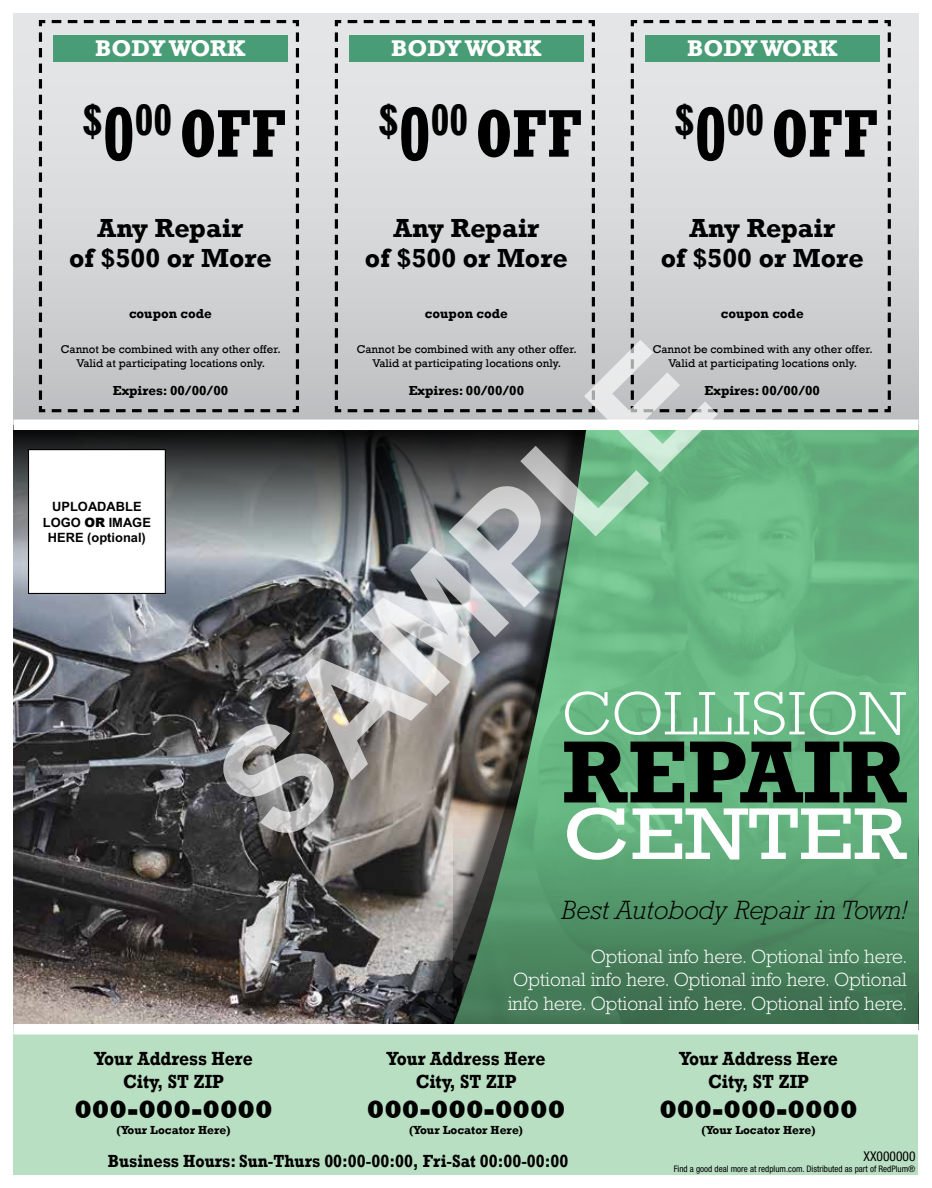
<style>
.page{position:relative;width:932px;height:1188px;background:#fff}
.page>*{position:absolute;margin:0;border:0;box-sizing:border-box;transform-origin:0 0}
.t1{font:700 150px "Arial";color:rgb(255 255 255/.65)}
.t2{font:700 89.7px "Rockwell";color:#000}
.t3{font:74.4px "Rockwell";color:#fff;scale:1.18 1}
.t4{font:300 62.25px "Rockwell Std";color:#fff;scale:1.08 1}
.t5{font:700 condensed 43.65px "Rockwell";color:#000}
.t6{font:700 26.85px/30.8px "Rockwell";color:#000;text-align:center}
.t7{font:italic 300 26.85px "Rockwell";color:#000}
.t8{font:800 25.5px "Rockwell";color:#000}
.t9{font:700 23.4px "Rockwell";color:#fff}
.t10{font:300 19.5px/23.4px "Rockwell Std";color:#fff;text-align:justify}
.t11{font:700 19.5px/22.6px "Rockwell";color:#000;text-align:center;scale:.9 1}
.t12{font:700 18px "Rockwell";color:#000;scale:.9 1}
.t13{font:condensed 13.5px "Helvetica Neue LT Std";color:#000}
.t14{font:700 13.35px "Rockwell";color:#000}
.t15{font:700 12.9px/15.5px "Arial";color:#000;text-align:center}
.t16{font:700 12px "Rockwell";color:#000}
.t17{font:11.55px/13.8px "Rockwell";color:#000;text-align:center}
.t18{font:condensed 9px "Helvetica Neue LT Std";color:#000}
.s1{font-size:75px}
.s2{font-size:66.15px}
.s3{font-weight:900}
</style>
<div class="page">
<img style="left:14px;top:583px;width:383px;height:441px">
<svg style="left:14px;top:430px;width:383px;height:153px;background:#63676a"></svg>
<div style="left:397px;top:417px;width:514px;height:621px;background:#000;opacity:.75"></div>
<svg style="left:419px;top:430px;width:33px;height:594px;background:#807f7e"></svg>
<img style="left:452px;top:430px;width:466px;height:594px">
<div style="left:14px;top:14px;width:904px;height:411px;background:linear-gradient(to bottom,#eaebec,#c0c2c5)"></div>
<div style="left:14px;top:1029px;width:904px;height:145px;background:#b9dfc2"></div>
<div style="left:14px;top:1024px;width:904px;height:11px;background:#fff"></div>
<div style="left:14px;top:420px;width:904px;height:10px;background:#fff"></div>
<svg style="left:37px;top:18px;width:263px;height:396px;background:#cfd1d2"></svg>
<svg style="left:333px;top:18px;width:263px;height:396px;background:#cfd1d2"></svg>
<svg style="left:629px;top:18px;width:263px;height:396px;background:#cfd1d2"></svg>
<svg style="left:453px;top:782px;width:465px;height:242px;background:#539068"></svg>
<div style="left:53px;top:35px;width:235px;height:27px;background:#499d76"></div>
<div style="left:349px;top:35px;width:234px;height:27px;background:#499d76"></div>
<div style="left:645px;top:35px;width:234px;height:27px;background:#499d76"></div>
<div style="left:29px;top:450px;width:136px;height:143px;background:#fff"></div>
<div style="left:28px;top:449px;width:138px;height:145px;border:1px solid #000"></div>
<h3 class="t9" style="left:95px;top:34px;width:152px">BODY WORK</h3>
<h3 class="t5" style="left:82px;top:94px;width:206px">$<span class="s1">0</span>00 <span class="s2">OFF</span></h3>
<h3 class="t6" style="left:69px;top:212px;width:204px">Any Repair<br>of $500 or More</h3>
<h3 class="t9" style="left:391px;top:34px;width:152px">BODY WORK</h3>
<h3 class="t5" style="left:378px;top:94px;width:206px">$<span class="s1">0</span>00 <span class="s2">OFF</span></h3>
<h3 class="t6" style="left:365px;top:212px;width:204px">Any Repair<br>of $500 or More</h3>
<h3 class="t9" style="left:687px;top:34px;width:152px">BODY WORK</h3>
<h3 class="t5" style="left:674px;top:94px;width:206px">$<span class="s1">0</span>00 <span class="s2">OFF</span></h3>
<h3 class="t6" style="left:661px;top:212px;width:204px">Any Repair<br>of $500 or More</h3>
<p class="t14" style="left:129px;top:305px;width:84px">coupon code</p>
<p class="t17" style="left:61px;top:343px;width:221px">Cannot be combined with any other offer.<br>Valid at participating locations only.</p>
<p class="t14" style="left:113px;top:382px;width:117px">Expires: 00/00/00</p>
<p class="t14" style="left:425px;top:305px;width:84px">coupon code</p>
<p class="t17" style="left:357px;top:343px;width:221px">Cannot be combined with any other offer.<br>Valid at participating locations only.</p>
<p class="t14" style="left:408px;top:382px;width:117px">Expires: 00/00/00</p>
<p class="t14" style="left:721px;top:305px;width:84px">coupon code</p>
<p class="t17" style="left:652px;top:343px;width:221px">Cannot be combined with any other offer.<br>Valid at participating locations only.</p>
<p class="t14" style="left:704px;top:382px;width:117px">Expires: 00/00/00</p>
<h1 class="t1" style="left:174px;top:744px;width:627px;rotate:-45deg">SAMPLE</h1>
<p class="t15" style="left:43px;top:499px;width:109px">UPLOADABLE<br>LOGO <span class="s3">OR</span> IMAGE<br>HERE (optional)</p>
<h3 class="t4" style="left:561px;top:678px;width:321px">COLLISION</h3>
<h2 class="t2" style="left:562px;top:718px;width:346px">REPAIR</h2>
<h3 class="t3" style="left:563px;top:791px;width:292px">CENTER</h3>
<h3 class="t11" style="left:94px;top:1047px;width:178px">Your Address Here<br>City, ST ZIP</h3>
<h3 class="t8" style="left:74px;top:1094px;width:200px">000-000-0000</h3>
<p class="t16" style="left:116px;top:1123px;width:115px">(Your Locator Here)</p>
<h3 class="t7" style="left:561px;top:895px;width:347px">Best Autobody Repair in Town!</h3>
<h3 class="t10" style="left:507px;top:945px;width:401px;text-indent:83px">Optional info here. Optional info here.<br>Optional info here. Optional info here. Optional info here. Optional info here. Optional info here.</h3>
<h3 class="t11" style="left:386px;top:1047px;width:178px">Your Address Here<br>City, ST ZIP</h3>
<h3 class="t8" style="left:367px;top:1094px;width:200px">000-000-0000</h3>
<p class="t16" style="left:409px;top:1123px;width:115px">(Your Locator Here)</p>
<h3 class="t11" style="left:679px;top:1047px;width:178px">Your Address Here<br>City, ST ZIP</h3>
<h3 class="t8" style="left:659px;top:1094px;width:200px">000-000-0000</h3>
<p class="t16" style="left:701px;top:1123px;width:115px">(Your Locator Here)</p>
<h3 class="t12" style="left:108px;top:1150px;width:513px">Business Hours: Sun-Thurs 00:00-00:00, Fri-Sat 00:00-00:00</h3>
<p class="t13" style="left:863px;top:1148px;width:53px">XX000000</p>
<p class="t18" style="left:673px;top:1163px;width:243px">Find a good deal more at redplum.com. Distributed as part of RedPlum®</p>
</div>
